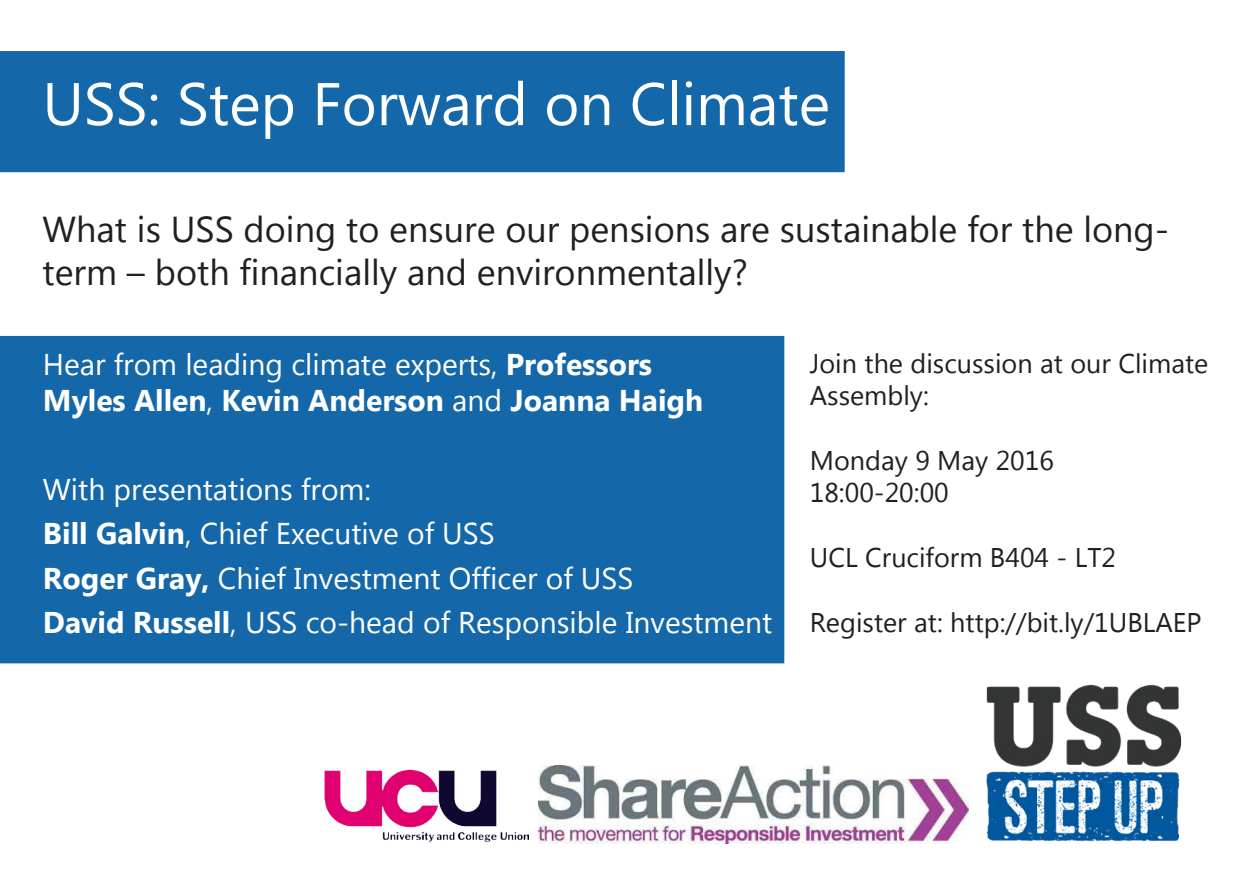
<style>
.page{position:relative;width:1259px;height:893px;background:#fff}
.page>*{position:absolute;margin:0;border:0;box-sizing:border-box;transform-origin:0 0}
.t1{font:60px "Lao UI";color:#fff}
.t2{font:36px/43.2px "Lao UI";color:#231f20}
.t3{font:30px "Lao UI";color:#fff}
.t4{font:700 30px/36px "Lao UI";color:#fff}
.t5{font:27px/32.4px "Lao UI";color:#231f20}
.s1{font-weight:400}
.s2{font-weight:700}
</style>
<div class="page">
<div style="left:2px;top:53px;width:841px;height:118px;background:#1468a9"></div>
<div style="left:0;top:51px;width:844px;height:121px;border:3px solid #1468a9"></div>
<img style="left:986px;top:684px;width:196px;height:158px">
<img style="left:538px;top:765px;width:430px;height:79px">
<div style="left:2px;top:337px;width:781px;height:325px;background:#1468a9"></div>
<div style="left:0;top:336px;width:784px;height:327px;border:3px solid #1468a9"></div>
<img style="left:325px;top:770px;width:203px;height:72px">
<p class="t1" style="left:43px;top:64px;width:789px">USS: Step Forward on Climate</p>
<p class="t2" style="left:43px;top:206px;width:1128px">What is USS doing to ensure our pensions are sustainable for the long&shy;term – both financially and environmentally?</p>
<p class="t4" style="left:43px;top:345px;width:662px"><span class="s1">Hear from leading climate experts,</span> Professors<br>Myles Allen<span class="s1">,</span> Kevin Anderson <span class="s1">and</span> Joanna Haigh</p>
<p class="t3" style="left:43px;top:469px;width:329px">With presentations from:</p>
<p class="t3" style="left:43px;top:514px;width:453px"><span class="s2">Bill Galvin</span>, Chief Executive of USS</p>
<p class="t3" style="left:43px;top:558px;width:592px"><span class="s2">Roger Gray,</span> Chief Investment Officer of USS</p>
<p class="t3" style="left:43px;top:603px;width:731px"><span class="s2">David Russell</span>, USS co-head of Responsible Investment</p>
<p class="t5" style="left:810px;top:346px;width:400px">Join the discussion at our Climate<br>Assembly:</p>
<p class="t5" style="left:810px;top:443px;width:246px">Monday 9 May 2016</p>
<p class="t5" style="left:810px;top:475px;width:140px">18:00-20:00</p>
<p class="t5" style="left:810px;top:540px;width:308px">UCL Cruciform B404 - LT2</p>
<p class="t5" style="left:810px;top:605px;width:393px">Register at: http://bit.ly/1UBLAEP</p>
</div>
